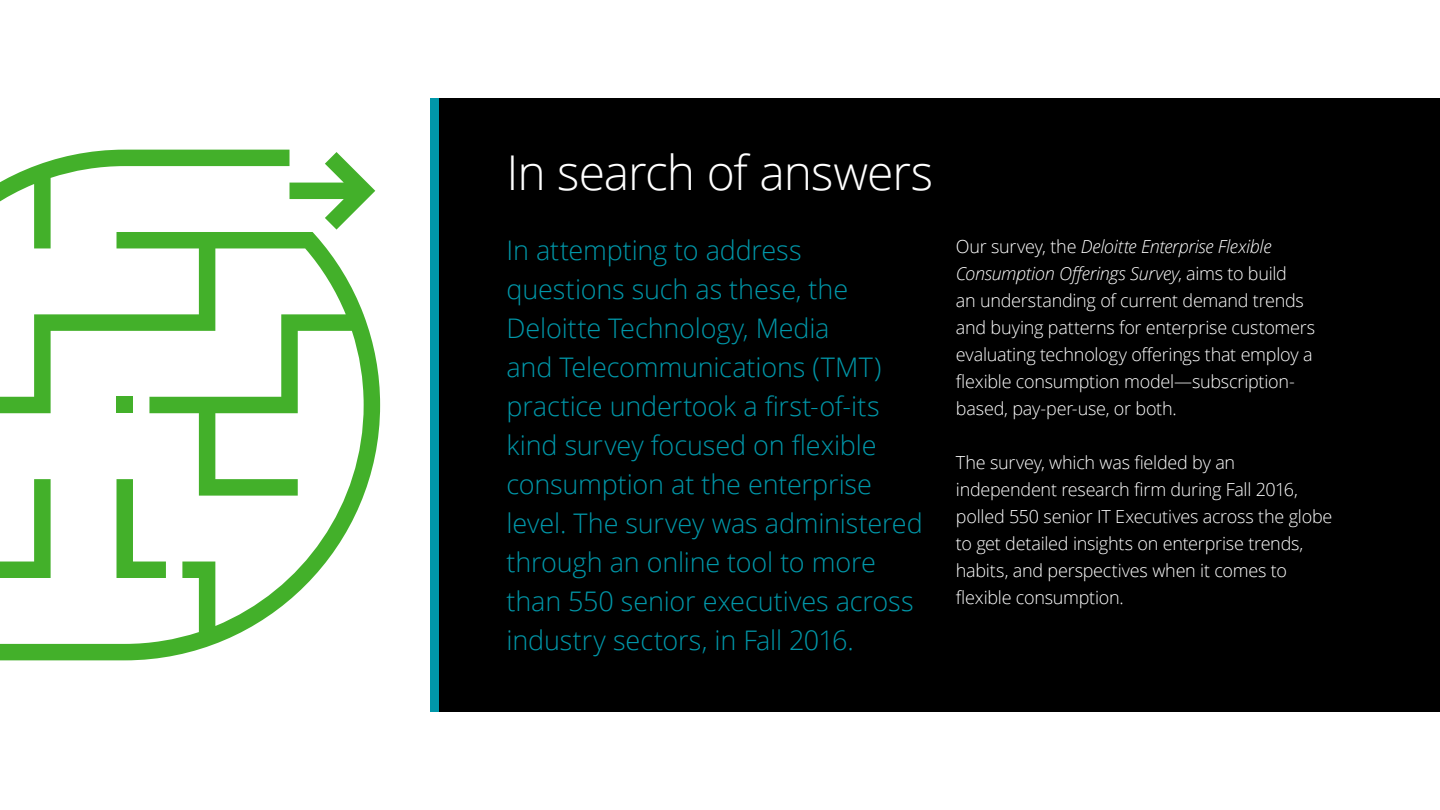
<style>
.page{position:relative;width:1440px;height:810px;background:#fff}
.page>*{position:absolute;margin:0;border:0;box-sizing:border-box;transform-origin:0 0}
.t1{font:300 48px "Open Sans";letter-spacing:-.025em;color:#fff}
.t2{font:300 27px/39px "Open Sans";letter-spacing:-.005em;color:#0097a9}
.t3{font:300 18px/27px "Open Sans";letter-spacing:-.015em;color:#fff}
.s1{font-style:italic}
</style>
<div class="page">
<div style="left:430px;top:98px;width:1010px;height:614px;background:#000"></div>
<div style="left:430px;top:98px;width:9px;height:614px;background:#0097a9"></div>
<svg style="left:290px;top:152px;width:85px;height:78px"></svg>
<svg style="left:0;top:150px;width:290px;height:82px"></svg>
<svg style="left:0;top:232px;width:380px;height:428px"></svg>
<h1 class="t1" style="left:507px;top:139px;width:428px">In search of answers</h1>
<p class="t2" style="left:507px;top:230px;width:418px">In attempting to address questions such as these, the<br>Deloitte Technology, Media<br>and Telecommunications (TMT) practice undertook a first-of-its kind survey focused on flexible consumption at the enterprise level. The survey was administered through an online tool to more than 550 senior executives across industry sectors, in Fall 2016.</p>
<p class="t3" style="left:956px;top:232px;width:361px">Our survey, the <span class="s1">Deloitte Enterprise Flexible Consumption Offerings Survey</span>, aims to build<br>an understanding of current demand trends and buying patterns for enterprise customers evaluating technology offerings that employ a flexible consumption model—subscription&shy;based, pay-per-use, or both.</p>
<p class="t3" style="left:956px;top:448px;width:378px">The survey, which was fielded by an independent research firm during Fall 2016, polled 550 senior IT Executives across the globe to get detailed insights on enterprise trends, habits, and perspectives when it comes to flexible consumption.</p>
</div>
